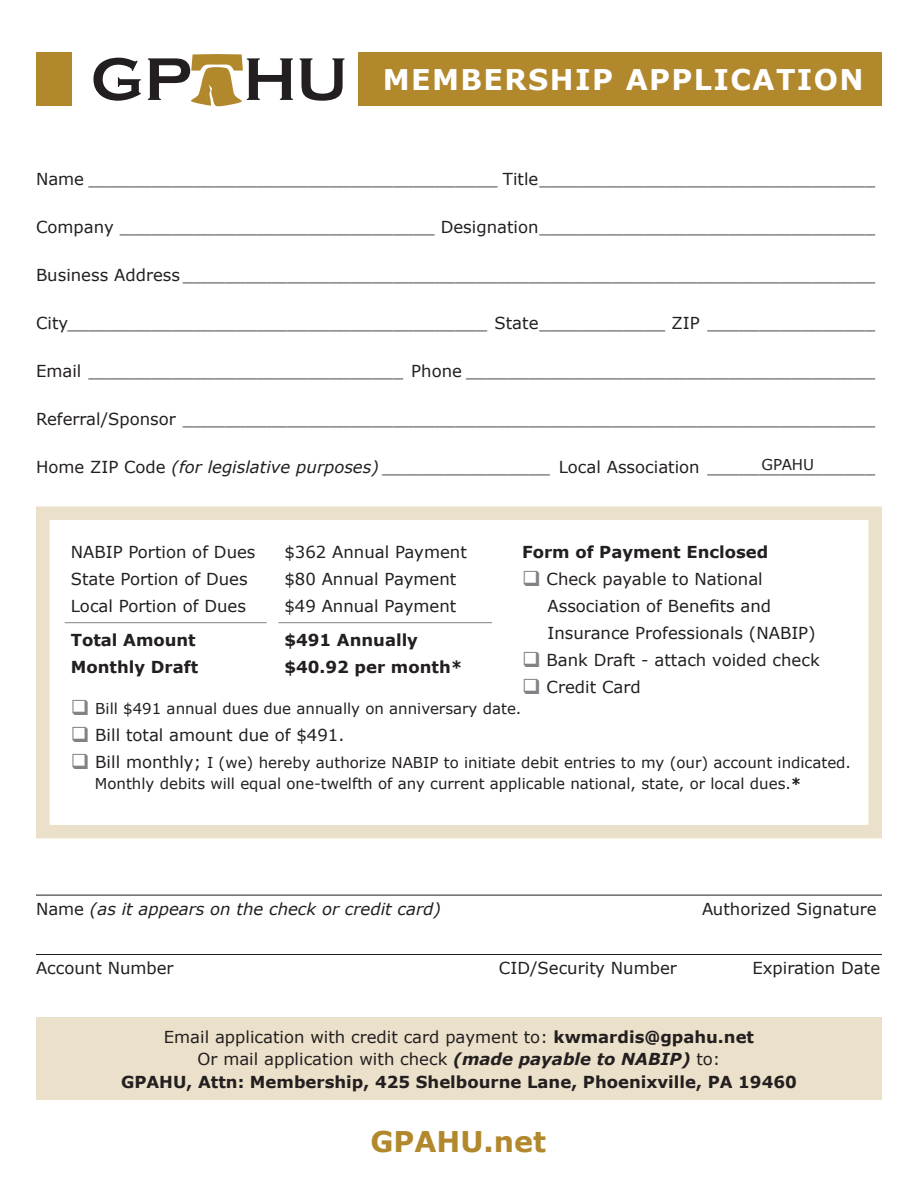
<style>
.page{position:relative;width:918px;height:1188px;background:#fff}
.page>*{position:absolute;margin:0;border:0;box-sizing:border-box;transform-origin:0 0}
.t1{font:700 28.5px "Verdana";letter-spacing:.05em;color:#fff}
.t2{font:700 28.5px "Verdana";color:#b2882d}
.t3{font:16.5px/27px "Verdana";color:#231f20}
.t4{font:700 16.5px "Verdana";color:#231f20}
.t5{font:italic 16.5px "Verdana";color:#231f20}
.t6{font:15px/21px "Verdana";color:#231f20}
.s1{font-style:italic}
.s2{color:#808285}
.s3{font-size:16.5px}
.s4{font-weight:700}
.s5{font-style:normal}
.s6{font-weight:700;font-style:italic}
</style>
<div class="page">
<div style="left:358px;top:52px;width:524px;height:54px;background:#b2882d"></div>
<div style="left:36px;top:1018px;width:846px;height:82px;background:#ebe0c9"></div>
<div style="left:36px;top:506px;width:846px;height:332px;border:14px solid #ebe0c9"></div>
<hr style="left:65px;top:622px;width:202px;height:1px;background:#808285">
<hr style="left:278px;top:622px;width:214px;height:1px;background:#808285">
<hr style="left:36px;top:895px;width:846px;height:1px;background:#231f20">
<hr style="left:36px;top:954px;width:846px;height:1px;background:#231f20">
<div style="left:36px;top:52px;width:36px;height:54px;background:#b2882d"></div>
<svg style="left:93px;top:58px;width:48px;height:43px"></svg>
<svg style="left:300px;top:58px;width:45px;height:43px"></svg>
<svg style="left:148px;top:54px;width:145px;height:52px"></svg>
<p class="t1" style="left:383px;top:60px;width:482px">MEMBERSHIP APPLICATION</p>
<p class="t3" style="left:36px;top:165px;width:841px">Name _______________________________________ Title________________________________</p>
<p class="t3" style="left:36px;top:213px;width:841px">Company ______________________________ Designation________________________________</p>
<p class="t3" style="left:36px;top:261px;width:841px">Business Address __________________________________________________________________</p>
<p class="t3" style="left:36px;top:309px;width:841px">City________________________________________ State____________ ZIP ________________</p>
<p class="t3" style="left:36px;top:357px;width:841px">Email ______________________________ Phone _______________________________________</p>
<p class="t3" style="left:36px;top:405px;width:841px">Referral/Sponsor __________________________________________________________________</p>
<p class="t3" style="left:36px;top:453px;width:841px">Home ZIP Code <span class="s1">(for legislative purposes)</span> ________________ Local Association ________________</p>
<p class="t6" style="left:761px;top:453px;width:54px">GPAHU</p>
<p class="t3" style="left:71px;top:538px;width:186px">NABIP Portion of Dues</p>
<p class="t3" style="left:71px;top:565px;width:178px">State Portion of Dues</p>
<p class="t3" style="left:71px;top:592px;width:177px">Local Portion of Dues</p>
<p class="t4" style="left:71px;top:629px;width:127px">Total Amount</p>
<p class="t4" style="left:71px;top:656px;width:129px">Monthly Draft</p>
<p class="t3" style="left:284px;top:538px;width:184px">$362 Annual Payment</p>
<p class="t3" style="left:284px;top:565px;width:174px">$80 Annual Payment</p>
<p class="t3" style="left:284px;top:592px;width:174px">$49 Annual Payment</p>
<p class="t4" style="left:284px;top:629px;width:135px">$491 Annually</p>
<p class="t4" style="left:284px;top:656px;width:180px">$40.92 per month*</p>
<p class="t4" style="left:522px;top:540px;width:248px">Form of Payment Enclosed</p>
<p class="t3" style="left:547px;top:565px;width:270px;text-indent:-25px"><span class="s2">❑</span> Check payable to National<br>Association of Benefits and<br>Insurance Professionals (NABIP)</p>
<p class="t3" style="left:522px;top:646px;width:299px"><span class="s2">❑</span> Bank Draft - attach voided check</p>
<p class="t3" style="left:522px;top:673px;width:120px"><span class="s2">❑</span> Credit Card</p>
<p class="t6" style="left:71px;top:698px;width:452px"><span class="s2">❑</span> Bill $491 annual dues due annually on anniversary date.</p>
<p class="t3" style="left:71px;top:721px;width:275px"><span class="s2">❑</span> Bill total amount due of $491.</p>
<p class="t6" style="left:95px;top:752px;width:758px;text-indent:-24px"><span class="s2">❑</span> <span class="s3">Bill monthly;</span> I (we) hereby authorize NABIP to initiate debit entries to my (our) account indicated.<br>Monthly debits will equal one-twelfth of any current applicable national, state, or local dues.<span class="s4">*</span></p>
<p class="t5" style="left:36px;top:898px;width:406px"><span class="s5">Name</span> (as it appears on the check or credit card)</p>
<p class="t3" style="left:702px;top:895px;width:176px">Authorized Signature</p>
<p class="t3" style="left:36px;top:955px;width:139px">Account Number</p>
<p class="t3" style="left:499px;top:955px;width:179px">CID/Security Number</p>
<p class="t3" style="left:752px;top:955px;width:129px">Expiration Date</p>
<p class="t3" style="left:164px;top:1023px;width:592px">Email application with credit card payment to: <span class="s4">kwmardis@gpahu.net</span></p>
<p class="t3" style="left:198px;top:1046px;width:524px">Or mail application with check <span class="s6">(made payable to NABIP)</span> to:</p>
<p class="t4" style="left:121px;top:1070px;width:677px">GPAHU, Attn: Membership, 425 Shelbourne Lane, Phoenixville, PA 19460</p>
<p class="t2" style="left:370px;top:1121px;width:177px">GPAHU.net</p>
</div>
